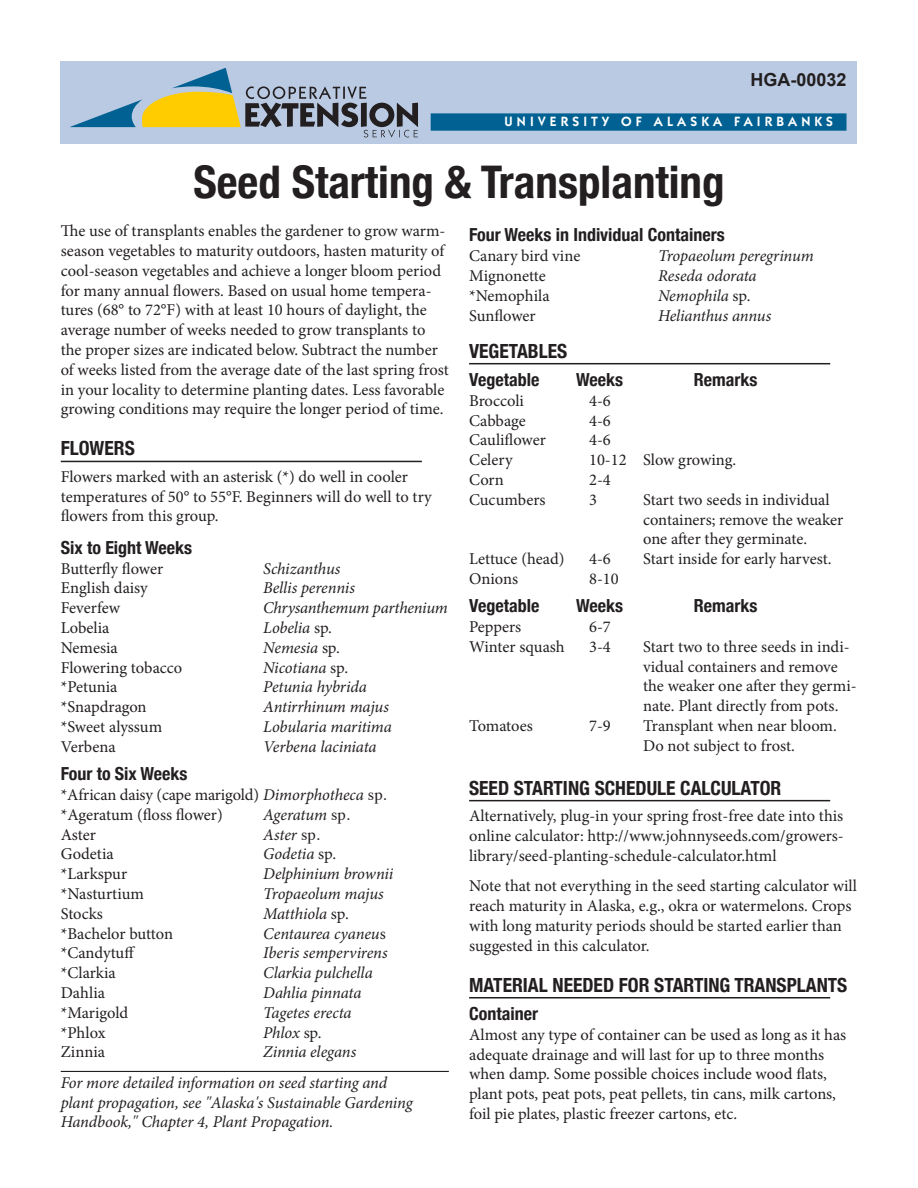
<style>
.page{position:relative;width:918px;height:1188px;background:#fff}
.page>*{position:absolute;margin:0;border:0;box-sizing:border-box;transform-origin:0 0}
.t1{font:700 condensed 45px "Helvetica Neue";color:#231f20}
.heading{font:700 condensed 19.5px "Helvetica Neue";color:#231f20}
.subhead{font:700 condensed 18px "Helvetica Neue";color:#231f20}
.t2{font:700 18px "Arial";color:#231f20}
.text{font:16.5px/19.8px "Minion Pro";color:#231f20}
.text-2{font:italic 16.5px/19.5px "Minion Pro";letter-spacing:-.01em;color:#231f20}
.Subhead_1{font:600 13.5px "Itc Kabel";letter-spacing:.31em;color:#fff}
.s1{font-style:normal}
.s2{font-style:italic}
.s3{font-family:"Times"}
.s4{font-family:"Times";font-style:normal}
</style>
<div class="page">
<hr style="left:61px;top:461px;width:361px;height:1px;background:#231f20">
<hr style="left:469px;top:363px;width:361px;height:1px;background:#231f20">
<hr style="left:469px;top:800px;width:361px;height:1px;background:#231f20">
<hr style="left:469px;top:997px;width:361px;height:2px;background:#231f20">
<div style="left:60px;top:61px;width:797px;height:82px;background:#bacae3"></div>
<svg style="left:431px;top:113px;width:416px;height:18px;background:#076595"></svg>
<svg style="left:70px;top:68px;width:348px;height:69px"></svg>
<hr style="left:61px;top:1071px;width:388px;height:1px;background:#231f20">
<p class="t2" style="left:750px;top:68px;width:98px">HGA-00032</p>
<p class="Subhead_1" style="left:505px;top:114px;width:330px">UNIVERSITY OF ALASKA FAIRBANKS</p>
<p class="t1" style="left:193px;top:144px;width:533px">Seed Starting &amp; Transplanting</p>
<p class="subhead" style="left:469px;top:220px;width:257px">Four Weeks in Individual Containers</p>
<p class="text" style="left:469px;top:246px;width:113px">Canary bird vine</p>
<p class="text-2" style="left:658px;top:246px;width:157px">Tropaeolum peregrinum</p>
<p class="text" style="left:469px;top:266px;width:78px">Mignonette</p>
<p class="text-2" style="left:658px;top:266px;width:100px">Reseda odorata</p>
<p class="text" style="left:469px;top:286px;width:82px">*Nemophila</p>
<p class="text-2" style="left:658px;top:286px;width:94px">Nemophila <span class="s1">sp.</span></p>
<p class="text" style="left:469px;top:306px;width:68px">Sunflower</p>
<p class="text-2" style="left:658px;top:306px;width:115px">Helianthus annus</p>
<p class="heading" style="left:469px;top:334px;width:100px">VEGETABLES</p>
<p class="subhead" style="left:469px;top:365px;width:72px">Vegetable</p>
<p class="subhead" style="left:576px;top:365px;width:49px">Weeks</p>
<p class="subhead" style="left:694px;top:365px;width:65px">Remarks</p>
<p class="text" style="left:469px;top:391px;width:56px">Broccoli</p>
<p class="text" style="left:589px;top:391px;width:23px">4-6</p>
<p class="text" style="left:469px;top:410px;width:58px">Cabbage</p>
<p class="text" style="left:589px;top:410px;width:23px">4-6</p>
<p class="text" style="left:469px;top:430px;width:78px">Cauliflower</p>
<p class="text" style="left:589px;top:430px;width:23px">4-6</p>
<p class="text" style="left:469px;top:450px;width:45px">Celery</p>
<p class="text" style="left:589px;top:450px;width:149px">10-12 Slow growing.</p>
<p class="text" style="left:469px;top:470px;width:36px">Corn</p>
<p class="text" style="left:589px;top:470px;width:23px">2-4</p>
<p class="text" style="left:469px;top:490px;width:78px">Cucumbers</p>
<p class="text" style="left:589px;top:490px;width:9px">3</p>
<p class="text" style="left:643px;top:490px;width:202px">Start two seeds in individual containers; remove the weaker one after they germinate.</p>
<p class="text" style="left:469px;top:549px;width:97px">Lettuce (head)</p>
<p class="text" style="left:589px;top:549px;width:23px">4-6</p>
<p class="text" style="left:643px;top:549px;width:190px">Start inside for early harvest.</p>
<p class="text" style="left:469px;top:569px;width:50px">Onions</p>
<p class="text" style="left:589px;top:569px;width:31px">8-10</p>
<p class="subhead" style="left:469px;top:591px;width:72px">Vegetable</p>
<p class="subhead" style="left:576px;top:591px;width:49px">Weeks</p>
<p class="subhead" style="left:694px;top:591px;width:65px">Remarks</p>
<p class="text" style="left:469px;top:617px;width:54px">Peppers</p>
<p class="text" style="left:589px;top:617px;width:23px">6-7</p>
<p class="text" style="left:469px;top:637px;width:97px">Winter squash</p>
<p class="text" style="left:589px;top:637px;width:23px">3-4</p>
<p class="text" style="left:643px;top:637px;width:215px">Start two to three seeds in indi&shy;vidual containers and remove the weaker one after they germi&shy;nate. Plant directly from pots.</p>
<p class="text" style="left:469px;top:716px;width:65px">Tomatoes</p>
<p class="text" style="left:589px;top:716px;width:23px">7-9</p>
<p class="text" style="left:643px;top:716px;width:195px">Transplant when near bloom.<br>Do not subject to frost.</p>
<p class="heading" style="left:469px;top:771px;width:314px">SEED STARTING SCHEDULE CALCULATOR</p>
<p class="text" style="left:469px;top:806px;width:376px;text-align:justify">Alternatively, plug-in your spring frost-free date into this online calculator: http://www.johnnyseeds.com/growers&shy;library/seed-planting-schedule-calculator.html</p>
<p class="text" style="left:469px;top:876px;width:389px">Note that not everything in the seed starting calculator will reach maturity in Alaska, e.g., okra or watermelons. Crops with long maturity periods should be started earlier than suggested in this calculator.</p>
<p class="heading" style="left:469px;top:968px;width:380px">MATERIAL NEEDED FOR STARTING TRANSPLANTS</p>
<p class="subhead" style="left:469px;top:999px;width:70px">Container</p>
<p class="text" style="left:469px;top:1025px;width:379px">Almost any type of container can be used as long as it has adequate drainage and will last for up to three months when damp. Some possible choices include wood flats, plant pots, peat pots, peat pellets, tin cans, milk cartons, foil pie plates, plastic freezer cartons, etc.</p>
<p class="text" style="left:61px;top:221px;width:390px">The use of transplants enables the gardener to grow warm&shy;season vegetables to maturity outdoors, hasten maturity of cool-season vegetables and achieve a longer bloom period for many annual flowers. Based on usual home tempera&shy;tures (68° to 72°F) with at least 10 hours of daylight, the average number of weeks needed to grow transplants to the proper sizes are indicated below. Subtract the number of weeks listed from the average date of the last spring frost in your locality to determine planting dates. Less favorable growing conditions may require the longer period of time.</p>
<p class="heading" style="left:61px;top:432px;width:76px">FLOWERS</p>
<p class="text" style="left:61px;top:467px;width:373px">Flowers marked with an asterisk (*) do well in cooler temperatures of 50° to 55°F. Beginners will do well to try flowers from this group.</p>
<p class="subhead" style="left:61px;top:533px;width:133px">Six to Eight Weeks</p>
<p class="text" style="left:61px;top:559px;width:104px">Butterfly flower</p>
<p class="text-2" style="left:263px;top:559px;width:79px">Schizanthus</p>
<p class="text" style="left:61px;top:578px;width:89px">English daisy</p>
<p class="text-2" style="left:263px;top:578px;width:93px">Bellis perennis</p>
<p class="text" style="left:61px;top:598px;width:61px">Feverfew</p>
<p class="text-2" style="left:263px;top:598px;width:186px">Chrysanthemum parthenium</p>
<p class="text" style="left:61px;top:618px;width:50px">Lobelia</p>
<p class="text-2" style="left:263px;top:618px;width:70px">Lobelia <span class="s1">sp.</span></p>
<p class="text" style="left:61px;top:638px;width:59px">Nemesia</p>
<p class="text-2" style="left:263px;top:638px;width:78px">Nemesia <span class="s1">sp.</span></p>
<p class="text" style="left:61px;top:658px;width:123px">Flowering tobacco</p>
<p class="text-2" style="left:263px;top:658px;width:86px">Nicotiana <span class="s1">sp.</span></p>
<p class="text" style="left:61px;top:677px;width:58px">*Petunia</p>
<p class="text-2" style="left:263px;top:677px;width:105px">Petunia hybrida</p>
<p class="text" style="left:61px;top:697px;width:87px">*Snapdragon</p>
<p class="text-2" style="left:263px;top:697px;width:127px">Antirrhinum majus</p>
<p class="text" style="left:61px;top:717px;width:103px">*Sweet alyssum</p>
<p class="text-2" style="left:263px;top:717px;width:130px">Lobularia maritima</p>
<p class="text" style="left:61px;top:737px;width:56px">Verbena</p>
<p class="text-2" style="left:263px;top:737px;width:115px">Verbena laciniata</p>
<p class="subhead" style="left:61px;top:759px;width:128px">Four to Six Weeks</p>
<p class="text" style="left:61px;top:785px;width:328px">*African daisy (cape marigold) <span class="s2">Dimorphotheca</span> <span class="s3">sp.</span></p>
<p class="text" style="left:61px;top:805px;width:164px">*Ageratum (floss flower)</p>
<p class="text-2" style="left:263px;top:805px;width:88px">Ageratum <span class="s4">sp.</span></p>
<p class="text" style="left:61px;top:825px;width:37px">Aster</p>
<p class="text-2" style="left:263px;top:825px;width:58px">Aster <span class="s4">sp.</span></p>
<p class="text" style="left:61px;top:844px;width:55px">Godetia</p>
<p class="text-2" style="left:263px;top:844px;width:74px">Godetia <span class="s1">sp.</span></p>
<p class="text" style="left:61px;top:864px;width:68px">*Larkspur</p>
<p class="text-2" style="left:263px;top:864px;width:132px">Delphinium brownii</p>
<p class="text" style="left:61px;top:884px;width:85px">*Nasturtium</p>
<p class="text-2" style="left:263px;top:884px;width:122px">Tropaeolum majus</p>
<p class="text" style="left:61px;top:904px;width:44px">Stocks</p>
<p class="text-2" style="left:263px;top:904px;width:87px">Matthiola <span class="s1">sp.</span></p>
<p class="text" style="left:61px;top:924px;width:114px">*Bachelor button</p>
<p class="text-2" style="left:263px;top:924px;width:124px">Centaurea cyaneu<span class="s1">s</span></p>
<p class="text" style="left:61px;top:943px;width:76px">*Candytuff</p>
<p class="text-2" style="left:263px;top:943px;width:126px">Iberis sempervirens</p>
<p class="text" style="left:61px;top:963px;width:57px">*Clarkia</p>
<p class="text-2" style="left:263px;top:963px;width:111px">Clarkia pulchella</p>
<p class="text" style="left:61px;top:983px;width:46px">Dahlia</p>
<p class="text-2" style="left:263px;top:983px;width:100px">Dahlia pinnata</p>
<p class="text" style="left:61px;top:1003px;width:69px">*Marigold</p>
<p class="text-2" style="left:263px;top:1003px;width:90px">Tagetes erecta</p>
<p class="text" style="left:61px;top:1023px;width:46px">*Phlox</p>
<p class="text-2" style="left:263px;top:1023px;width:60px">Phlox <span class="s1">sp.</span></p>
<p class="text" style="left:61px;top:1042px;width:46px">Zinnia</p>
<p class="text-2" style="left:263px;top:1042px;width:94px">Zinnia elegans</p>
<p class="text-2" style="left:61px;top:1073px;width:353px">For more detailed information on seed starting and plant propagation, see "Alaska's Sustainable Gardening<br>Handbook," Chapter 4, Plant Propagation.</p>
</div>
